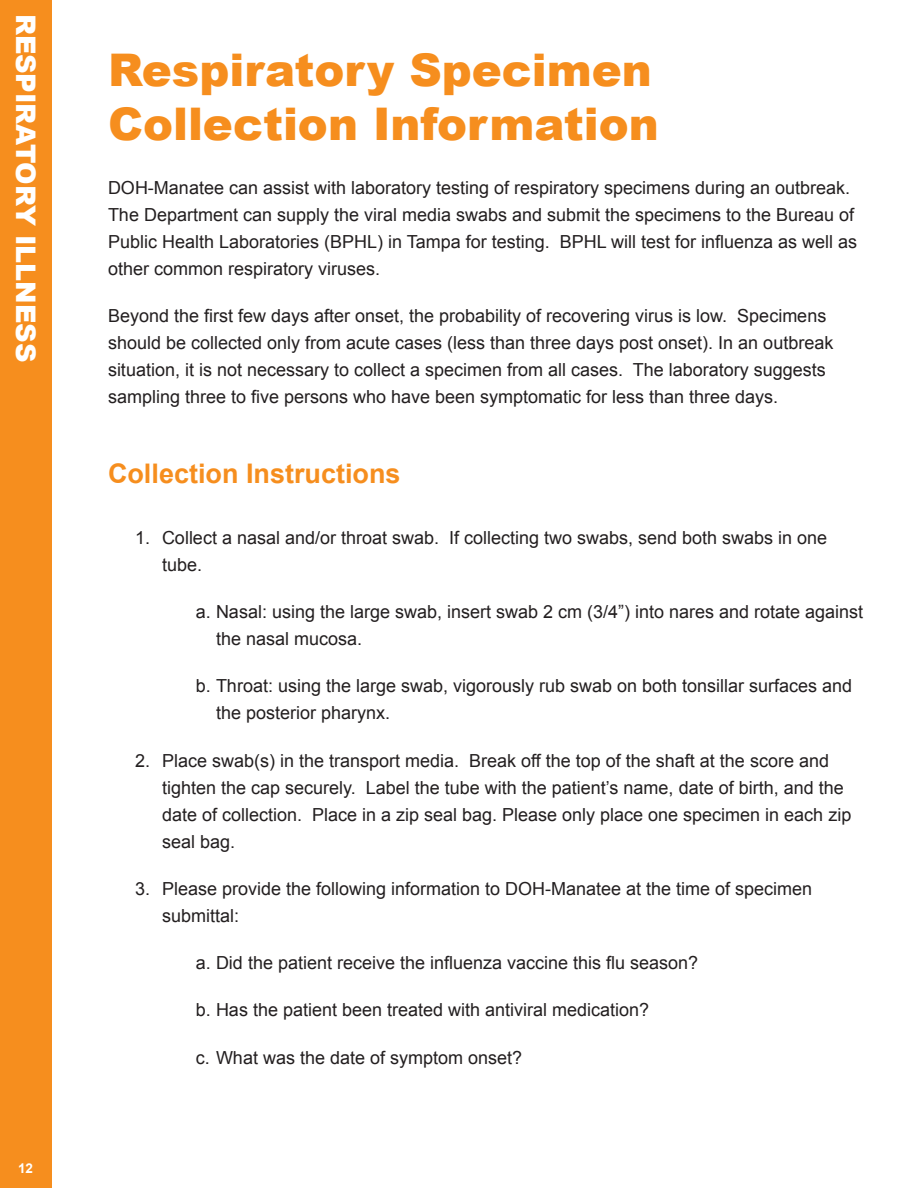
<style>
.page{position:relative;width:918px;height:1188px;background:#fff}
.page>*{position:absolute;margin:0;border:0;box-sizing:border-box;transform-origin:0 0}
.Header_Orange{font:900 45px/54px "Arial";color:#f68e1e}
.Subhead_Orange{font:700 27px "Arial";color:#f68e1e}
.t1{font:900 27px "Arial";color:#fff}
.Numbered_List_Level{font:18px/27px "Arial";color:#231f20}
.t2{font:700 13.5px "Arial";color:#fff}
</style>
<div class="page">
<div style="left:0;top:0;width:52px;height:1188px;background:#f68e1e"></div>
<h2 class="t1" style="left:46px;top:14px;width:350px;rotate:90deg">RESPIRATORY ILLNESS</h2>
<p class="t2" style="left:18px;top:1160px;width:17px">12</p>
<p class="Header_Orange" style="left:108px;top:42px;width:552px">Respiratory Specimen<br>Collection Information</p>
<p class="Numbered_List_Level" style="left:108px;top:175px;width:751px">DOH-Manatee can assist with laboratory testing of respiratory specimens during an outbreak.<br>The Department can supply the viral media swabs and submit the specimens to the Bureau of Public Health Laboratories (BPHL) in Tampa for testing. BPHL will test for influenza as well as other common respiratory viruses.</p>
<p class="Numbered_List_Level" style="left:108px;top:303px;width:727px">Beyond the first few days after onset, the probability of recovering virus is low. Specimens should be collected only from acute cases (less than three days post onset). In an outbreak situation, it is not necessary to collect a specimen from all cases. The laboratory suggests sampling three to five persons who have been symptomatic for less than three days.</p>
<p class="Subhead_Orange" style="left:108px;top:456px;width:294px">Collection Instructions</p>
<p class="Numbered_List_Level" style="left:162px;top:524px;width:667px;text-indent:-27px">1. Collect a nasal and/or throat swab. If collecting two swabs, send both swabs in one tube.</p>
<p class="Numbered_List_Level" style="left:216px;top:598px;width:649px;text-indent:-20px">a. Nasal: using the large swab, insert swab 2 cm (3/4”) into nares and rotate against the nasal mucosa.</p>
<p class="Numbered_List_Level" style="left:216px;top:673px;width:638px;text-indent:-20px">b. Throat: using the large swab, vigorously rub swab on both tonsillar surfaces and the posterior pharynx.</p>
<p class="Numbered_List_Level" style="left:162px;top:747px;width:691px;text-indent:-27px">2. Place swab(s) in the transport media. Break off the top of the shaft at the score and tighten the cap securely. Label the tube with the patient’s name, date of birth, and the date of collection. Place in a zip seal bag. Please only place one specimen in each zip seal bag.</p>
<p class="Numbered_List_Level" style="left:162px;top:875px;width:652px;text-indent:-27px">3. Please provide the following information to DOH-Manatee at the time of specimen submittal:</p>
<p class="Numbered_List_Level" style="left:196px;top:949px;width:504px">a. Did the patient receive the influenza vaccine this flu season?</p>
<p class="Numbered_List_Level" style="left:196px;top:997px;width:455px">b. Has the patient been treated with antiviral medication?</p>
<p class="Numbered_List_Level" style="left:196px;top:1044px;width:328px">c. What was the date of symptom onset?</p>
</div>
